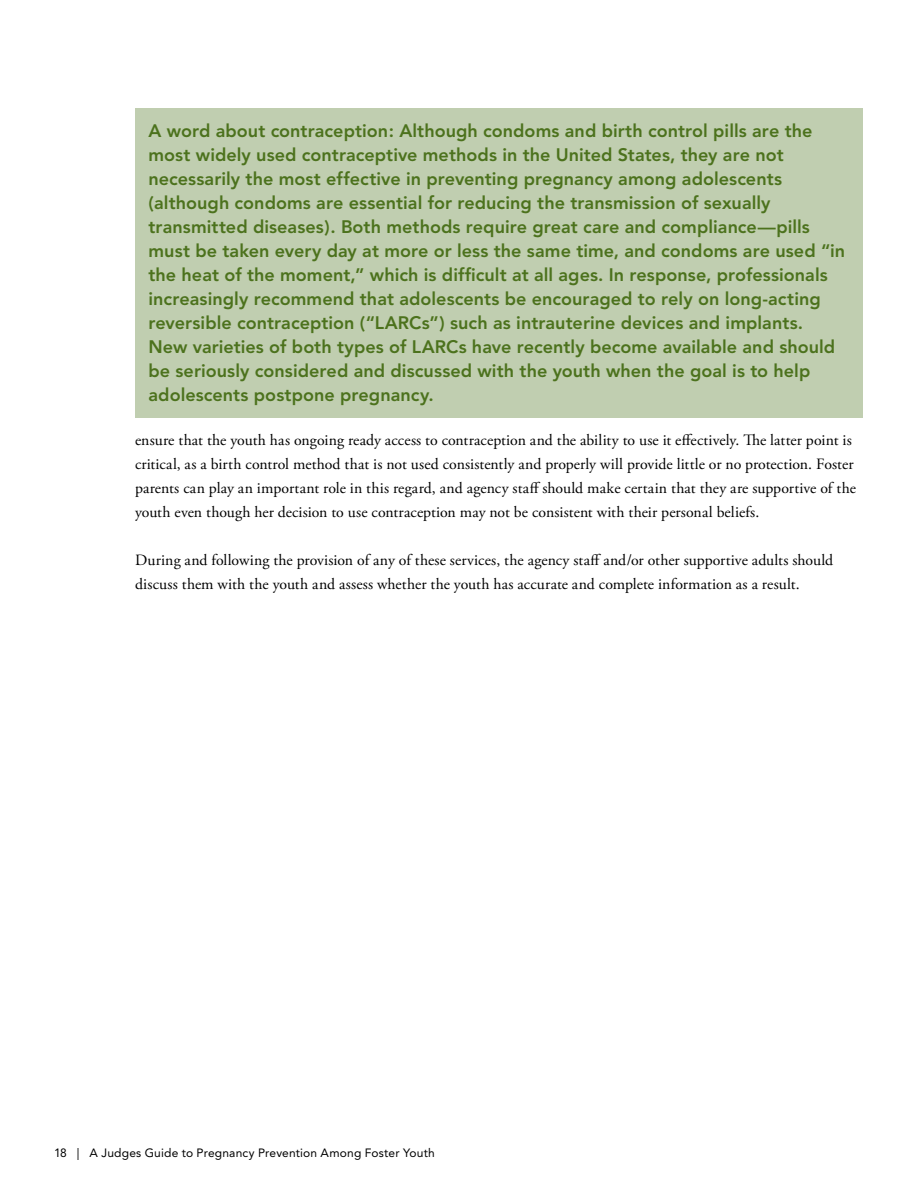
<style>
.page{position:relative;width:918px;height:1188px;background:#fff}
.page>*{position:absolute;margin:0;border:0;box-sizing:border-box;transform-origin:0 0}
.t1{font:800 18px/24px "Avenir";letter-spacing:.005em;color:#4c721d}
.t2{font:15.75px/24px "Adobe Garamond Pro";letter-spacing:.005em;color:#000}
.t3{font:12px "Avenir";letter-spacing:.015em;color:#000}
</style>
<div class="page">
<div style="left:135px;top:108px;width:728px;height:309px;background:#c0ceb0"></div>
<p class="t1" style="left:148px;top:119px;width:698px">A word about contraception: Although condoms and birth control pills are the most widely used contraceptive methods in the United States, they are not necessarily the most effective in preventing pregnancy among adolescents (although condoms are essential for reducing the transmission of sexually transmitted diseases). Both methods require great care and compliance—pills must be taken every day at more or less the same time, and condoms are used “in the heat of the moment,” which is difficult at all ages. In response, professionals increasingly recommend that adolescents be encouraged to rely on long-acting reversible contraception (“LARCs”) such as intrauterine devices and implants.<br>New varieties of both types of LARCs have recently become available and should be seriously considered and discussed with the youth when the goal is to help adolescents postpone pregnancy.</p>
<p class="t2" style="left:135px;top:428px;width:722px">ensure that the youth has ongoing ready access to contraception and the ability to use it effectively. The latter point is critical, as a birth control method that is not used consistently and properly will provide little or no protection. Foster parents can play an important role in this regard, and agency staff should make certain that they are supportive of the youth even though her decision to use contraception may not be consistent with their personal beliefs.</p>
<p class="t2" style="left:135px;top:548px;width:700px">During and following the provision of any of these services, the agency staff and/or other supportive adults should discuss them with the youth and assess whether the youth has accurate and complete information as a result.</p>
<p class="t3" style="left:54px;top:1145px;width:382px">18 | A Judges Guide to Pregnancy Prevention Among Foster Youth</p>
</div>
